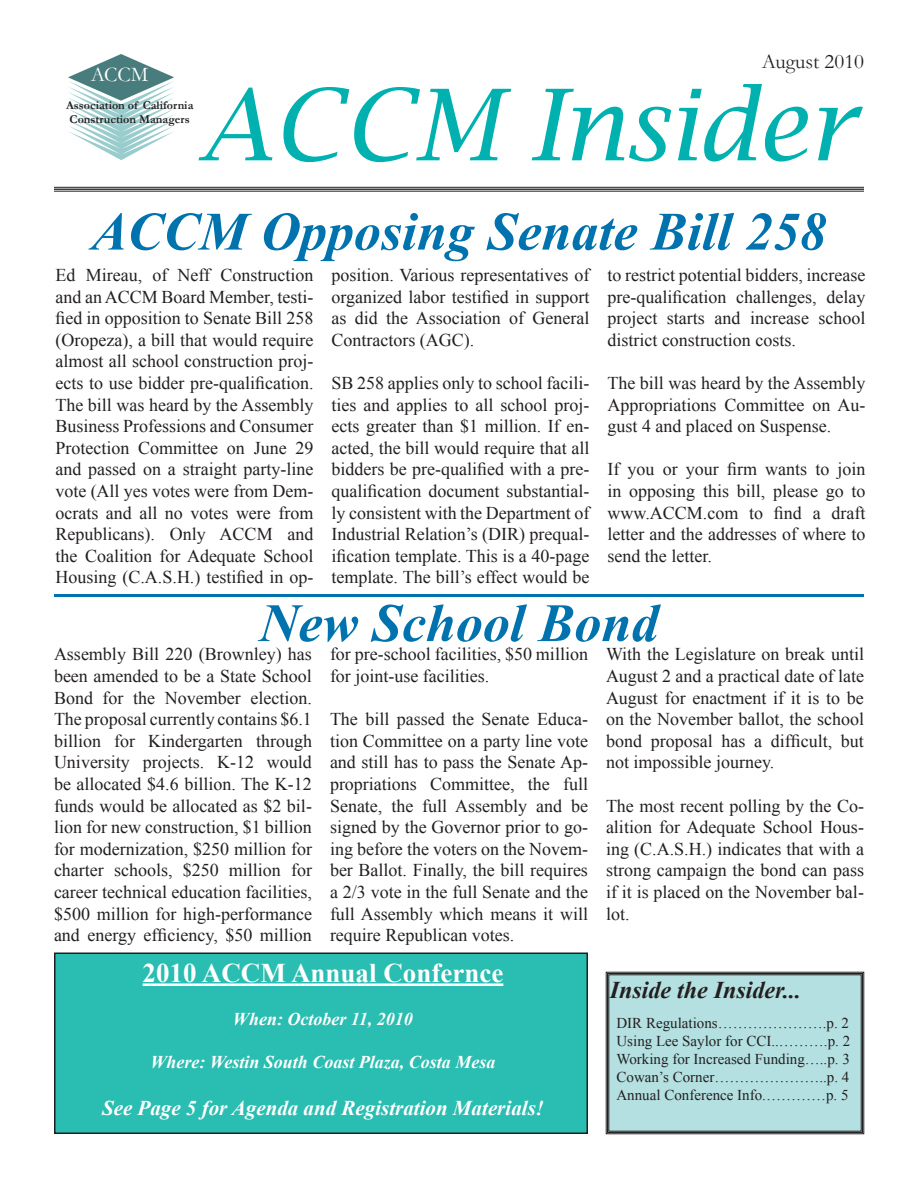
<style>
.page{position:relative;width:918px;height:1188px;background:#fff}
.page>*{position:absolute;margin:0;border:0;box-sizing:border-box;transform-origin:0 0}
.t1{font:italic 99px "Lucida Bright";color:#00b1b0}
.t2{font:italic 700 54px "Times New Roman";color:#0073ae}
.t3{font:700 27px "Times New Roman";color:#fff}
.t4{font:italic 700 24px "Times New Roman";color:#231f20}
.t5{font:italic 700 21px "Times New Roman";color:#fff}
.t6{font:21px "Garamond";color:#231f20}
.t7{font:21px "Garamond";color:#fff}
.t8{font:18px/21.6px "Times New Roman";color:#231f20;text-align:justify}
.t9{font:italic 700 18px "Times New Roman";color:#fff}
.t10{font:15px "Times New Roman";color:#231f20}
.t11{font:700 12px "Garamond";color:#231f20}
</style>
<div class="page">
<svg style="left:68px;top:54px;width:106px;height:106px"></svg>
<hr style="left:54px;top:187px;width:810px;height:1px;background:#231f20">
<hr style="left:54px;top:189px;width:810px;height:1px;background:#231f20">
<hr style="left:54px;top:191px;width:810px;height:1px;background:#231f20">
<hr style="left:54px;top:594px;width:810px;height:3px;background:#0073ae">
<div style="left:606px;top:972px;width:258px;height:162px;background:#b5e0e1"></div>
<div style="left:607px;top:973px;width:256px;height:160px;border:1px solid #231f20"></div>
<div style="left:55px;top:953px;width:532px;height:180px;background:#2abdb1"></div>
<div style="left:54px;top:952px;width:534px;height:182px;border:2px solid #231f20"></div>
<hr style="left:143px;top:983px;width:360px;height:3px;background:#fff">
<p class="t6" style="left:762px;top:47px;width:104px">August 2010</p>
<p class="t7" style="left:91px;top:61px;width:59px">ACCM</p>
<p class="t11" style="left:66px;top:97px;width:129px">Association of California</p>
<p class="t11" style="left:70px;top:112px;width:122px">Construction Managers</p>
<p class="t1" style="left:199px;top:68px;width:657px">ACCM Insider</p>
<p class="t2" style="left:91px;top:194px;width:737px">ACCM Opposing Senate Bill 258</p>
<p class="t8" style="left:56px;top:264px;width:260px">Ed Mireau, of Neff Construction and an ACCM Board Member, testi&shy;fied in opposition to Senate Bill 258 (Oropeza), a bill that would require almost all school construction proj&shy;ects to use bidder pre-qualification.<br>The bill was heard by the Assembly Business Professions and Consumer Protection Committee on June 29 and passed on a straight party-line vote (All yes votes were from Dem&shy;ocrats and all no votes were from Republicans). Only ACCM and the Coalition for Adequate School Housing (C.A.S.H.) testified in op-</p>
<p class="t8" style="left:332px;top:264px;width:259px">position. Various representatives of organized labor testified in support as did the Association of General Contractors (AGC).</p>
<p class="t8" style="left:608px;top:264px;width:260px">to restrict potential bidders, increase pre-qualification challenges, delay project starts and increase school district construction costs.</p>
<p class="t8" style="left:608px;top:372px;width:259px">The bill was heard by the Assembly Appropriations Committee on Au&shy;gust 4 and placed on Suspense.</p>
<p class="t8" style="left:608px;top:458px;width:260px">If you or your firm wants to join in opposing this bill, please go to www.ACCM.com to find a draft letter and the addresses of where to send the letter.</p>
<p class="t8" style="left:332px;top:372px;width:260px">SB 258 applies only to school facili&shy;ties and applies to all school proj&shy;ects greater than $1 million. If en&shy;acted, the bill would require that all bidders be pre-qualified with a pre&shy;qualification document substantial&shy;ly consistent with the Department of Industrial Relation’s (DIR) prequal&shy;ification template. This is a 40-page template. The bill’s effect would be</p>
<p class="t2" style="left:259px;top:585px;width:401px">New School Bond</p>
<p class="t8" style="left:54px;top:643px;width:260px">Assembly Bill 220 (Brownley) has been amended to be a State School Bond for the November election.<br>The proposal currently contains $6.1 billion for Kindergarten through University projects. K-12 would be allocated $4.6 billion. The K-12 funds would be allocated as $2 bil&shy;lion for new construction, $1 billion for modernization, $250 million for charter schools, $250 million for career technical education facilities, $500 million for high-performance and energy efficiency, $50 million</p>
<p class="t8" style="left:330px;top:643px;width:260px">for pre-school facilities, $50 million for joint-use facilities.</p>
<p class="t8" style="left:606px;top:643px;width:260px">With the Legislature on break until August 2 and a practical date of late August for enactment if it is to be on the November ballot, the school bond proposal has a difficult, but not impossible journey.</p>
<p class="t8" style="left:606px;top:795px;width:260px">The most recent polling by the Co&shy;alition for Adequate School Hous&shy;ing (C.A.S.H.) indicates that with a strong campaign the bond can pass if it is placed on the November bal&shy;lot.</p>
<p class="t8" style="left:330px;top:708px;width:260px">The bill passed the Senate Educa&shy;tion Committee on a party line vote and still has to pass the Senate Ap&shy;propriations Committee, the full Senate, the full Assembly and be signed by the Governor prior to go&shy;ing before the voters on the Novem&shy;ber Ballot. Finally, the bill requires a 2/3 vote in the full Senate and the full Assembly which means it will require Republican votes.</p>
<p class="t3" style="left:143px;top:954px;width:362px">2010 ACCM Annual Confernce</p>
<p class="t9" style="left:233px;top:1006px;width:182px">When: October 11, 2010</p>
<p class="t9" style="left:151px;top:1050px;width:346px">Where: Westin South Coast Plaza, Costa Mesa</p>
<p class="t5" style="left:102px;top:1093px;width:444px">See Page 5 for Agenda and Registration Materials!</p>
<p class="t4" style="left:610px;top:973px;width:193px">Inside the Insider...</p>
<p class="t10" style="left:616px;top:1013px;width:234px">DIR Regulations………………….p. 2</p>
<p class="t10" style="left:616px;top:1031px;width:235px">Using Lee Saylor for CCI..……….p. 2</p>
<p class="t10" style="left:616px;top:1049px;width:235px">Working for Increased Funding…..p. 3</p>
<p class="t10" style="left:616px;top:1067px;width:234px">Cowan’s Corner…………………..p. 4</p>
<p class="t10" style="left:616px;top:1085px;width:234px">Annual Conference Info.…………p. 5</p>
</div>
